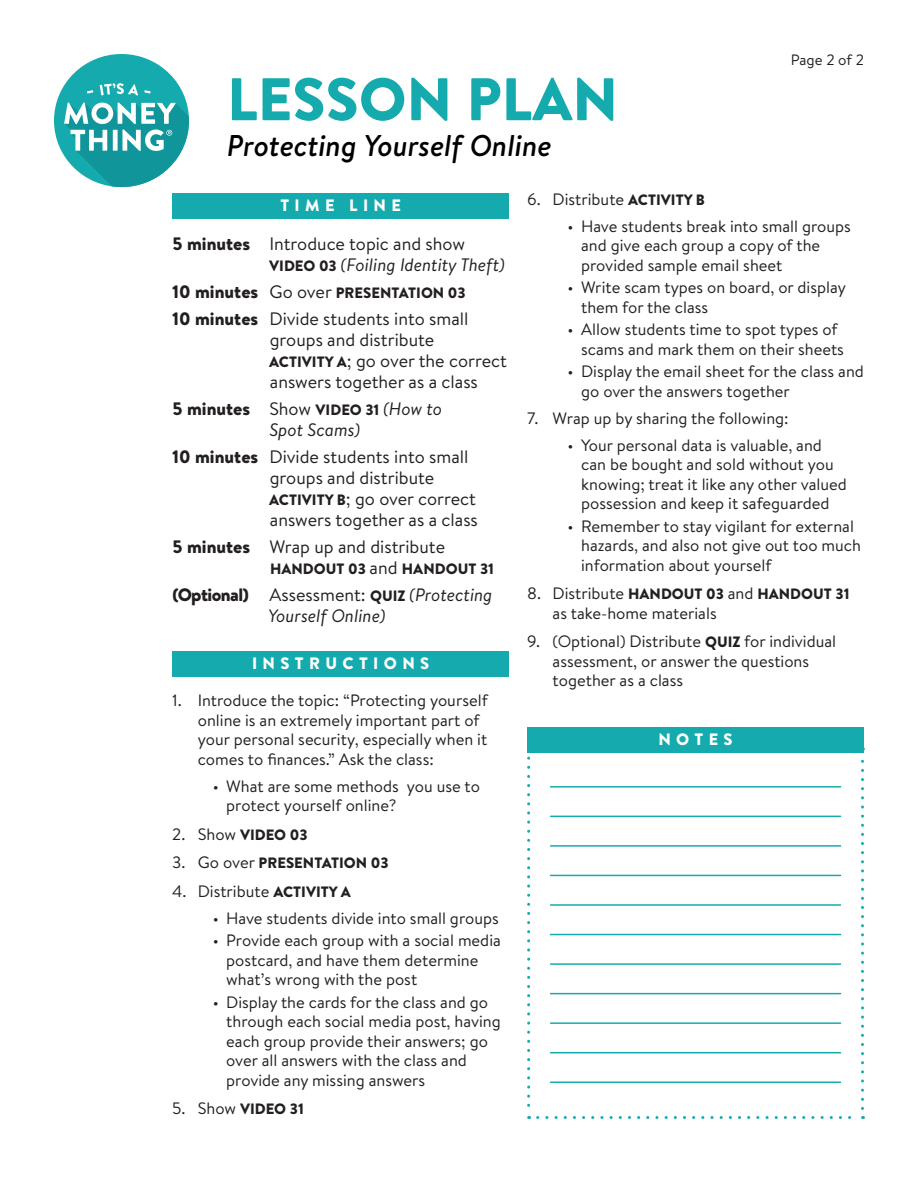
<style>
.page{position:relative;width:918px;height:1188px;background:#fff}
.page>*{position:absolute;margin:0;border:0;box-sizing:border-box;transform-origin:0 0}
.t1{font:900 60px "Brandon Text";color:#15abae}
.t2{font:italic 500 30px "Brandon Text";color:#000}
.Timeline{font:18px/21px "Brandon Text";color:#231f20}
.Timeline-2{font:italic 18px/21px "Brandon Text";color:#231f20}
.Instructions_Level_2{font:16.5px/19.5px "Brandon Text";color:#231f20}
.Subhead_-_White{font:900 16.5px "Brandon Text";letter-spacing:.325em;color:#fff}
.Timeline-3{font:900 15px "Brandon Text";color:#231f20}
.Page_Count{font:15px "Brandon Text";letter-spacing:-.005em;color:#231f20}
.s1{font-weight:900;font-style:normal}
.s2{font-style:normal}
.s3{font-weight:900;font-style:normal;font-size:15px}
.s4{font-size:18px}
.s5{font-weight:400;font-size:18px}
.s6{font-weight:900}
.s7{font-weight:900;font-size:15px}
.s8{font-weight:400;font-size:16.5px}
</style>
<div class="page">
<hr style="left:551px;top:904px;width:290px;height:2px;background:#15abae">
<hr style="left:551px;top:934px;width:290px;height:1px;background:#15abae">
<hr style="left:551px;top:1022px;width:290px;height:2px;background:#15abae">
<hr style="left:551px;top:786px;width:290px;height:2px;background:#15abae">
<hr style="left:551px;top:963px;width:290px;height:2px;background:#15abae">
<hr style="left:551px;top:1052px;width:290px;height:1px;background:#15abae">
<hr style="left:551px;top:816px;width:290px;height:1px;background:#15abae">
<hr style="left:551px;top:993px;width:290px;height:1px;background:#15abae">
<hr style="left:551px;top:1082px;width:290px;height:1px;background:#15abae">
<hr style="left:551px;top:845px;width:290px;height:2px;background:#15abae">
<hr style="left:551px;top:875px;width:290px;height:1px;background:#15abae">
<div style="left:172px;top:193px;width:337px;height:26px;background:#15abae"></div>
<div style="left:172px;top:651px;width:337px;height:25px;background:#15abae"></div>
<div style="left:527px;top:727px;width:337px;height:26px;background:#15abae"></div>
<svg style="left:527px;top:758px;width:3px;height:361px"></svg>
<svg style="left:538px;top:1116px;width:325px;height:3px"></svg>
<svg style="left:861px;top:759px;width:3px;height:350px"></svg>
<div style="left:54px;top:54px;width:135px;height:133px;background:#15abae;border-radius:50%"></div>
<svg style="left:100px;top:83px;width:38px;height:12px"></svg>
<svg style="left:87px;top:90px;width:6px;height:4px"></svg>
<svg style="left:144px;top:90px;width:7px;height:4px"></svg>
<svg style="left:64px;top:103px;width:125px;height:84px"></svg>
<p class="t1" style="left:227px;top:57px;width:392px">LESSON PLAN</p>
<p class="t2" style="left:227px;top:125px;width:326px">Protecting Yourself Online</p>
<p class="Page_Count" style="left:791px;top:49px;width:75px">Page 2 of 2</p>
<p class="Subhead_-_White" style="left:280px;top:194px;width:122px">TIME LINE</p>
<p class="Timeline-2" style="left:269px;top:232px;width:237px;text-indent:-97px"><span class="s1">5 minutes</span> <span class="s2">Introduce topic and show<br></span><span class="s3">VIDEO 03</span> (Foiling Identity Theft)</p>
<p class="Timeline-3" style="left:172px;top:282px;width:295px"><span class="s4">10 minutes</span> <span class="s5">Go over</span> PRESENTATION 03</p>
<p class="Timeline" style="left:269px;top:307px;width:239px;text-indent:-97px"><span class="s6">10 minutes</span> Divide students into small groups and distribute<br><span class="s7">ACTIVITY A</span>; go over the correct answers together as a class</p>
<p class="Timeline-2" style="left:269px;top:397px;width:174px;text-indent:-97px"><span class="s1">5 minutes</span> <span class="s2">Show</span> <span class="s3">VIDEO 31</span> (How to<br>Spot Scams)</p>
<p class="Timeline" style="left:269px;top:445px;width:210px;text-indent:-97px"><span class="s6">10 minutes</span> Divide students into small groups and distribute<br><span class="s7">ACTIVITY B</span>; go over correct answers together as a class</p>
<p class="Timeline" style="left:173px;top:535px;width:274px"><span class="s6">5 minutes</span> Wrap up and distribute</p>
<p class="Timeline-3" style="left:270px;top:558px;width:226px">HANDOUT 03 <span class="s5">and</span> HANDOUT 31</p>
<p class="Timeline-2" style="left:268px;top:583px;width:226px;text-indent:-96px"><span class="s1">(Optional)</span> <span class="s2">Assessment:</span> <span class="s3">QUIZ</span> (Protecting<br>Yourself Online)</p>
<p class="Subhead_-_White" style="left:252px;top:652px;width:179px">INSTRUCTIONS</p>
<p class="Instructions_Level_2" style="left:198px;top:690px;width:292px;text-indent:-26px">1. Introduce the topic: “Protecting yourself online is an extremely important part of your personal security, especially when it comes to finances.” Ask the class:</p>
<p class="Instructions_Level_2" style="left:226px;top:776px;width:255px;text-indent:-14px">• What are some methods you use to protect yourself online?</p>
<p class="Timeline-3" style="left:172px;top:824px;width:137px"><span class="s8">2. Show</span> VIDEO 03</p>
<p class="Timeline-3" style="left:172px;top:852px;width:218px"><span class="s8">3. Go over</span> PRESENTATION 03</p>
<p class="Instructions_Level_2" style="left:172px;top:881px;width:180px">4. Distribute <span class="s7">ACTIVITY A</span></p>
<p class="Instructions_Level_2" style="left:213px;top:908px;width:287px">• Have students divide into small groups</p>
<p class="Instructions_Level_2" style="left:226px;top:930px;width:276px;text-indent:-14px">• Provide each group with a social media postcard, and have them determine what’s wrong with the post</p>
<p class="Instructions_Level_2" style="left:226px;top:992px;width:276px;text-indent:-14px">• Display the cards for the class and go through each social media post, having each group provide their answers; go over all answers with the class and provide any missing answers</p>
<p class="Timeline-3" style="left:172px;top:1098px;width:133px"><span class="s8">5. Show</span> VIDEO 31</p>
<p class="Instructions_Level_2" style="left:527px;top:189px;width:179px">6. Distribute <span class="s7">ACTIVITY B</span></p>
<p class="Instructions_Level_2" style="left:581px;top:216px;width:271px;text-indent:-14px">• Have students break into small groups and give each group a copy of the provided sample email sheet</p>
<p class="Instructions_Level_2" style="left:581px;top:277px;width:266px;text-indent:-14px">• Write scam types on board, or display them for the class</p>
<p class="Instructions_Level_2" style="left:581px;top:319px;width:264px;text-indent:-14px">• Allow students time to spot types of scams and mark them on their sheets</p>
<p class="Instructions_Level_2" style="left:581px;top:361px;width:284px;text-indent:-14px">• Display the email sheet for the class and go over the answers together</p>
<p class="Instructions_Level_2" style="left:527px;top:408px;width:263px">7. Wrap up by sharing the following:</p>
<p class="Instructions_Level_2" style="left:581px;top:435px;width:267px;text-indent:-14px">• Your personal data is valuable, and can be bought and sold without you knowing; treat it like any other valued possession and keep it safeguarded</p>
<p class="Instructions_Level_2" style="left:581px;top:516px;width:281px;text-indent:-14px">• Remember to stay vigilant for external hazards, and also not give out too much information about yourself</p>
<p class="Timeline-3" style="left:527px;top:584px;width:324px"><span class="s8">8. Distribute</span> HANDOUT 03 <span class="s8">and</span> HANDOUT 31</p>
<p class="Instructions_Level_2" style="left:553px;top:603px;width:166px">as take-home materials</p>
<p class="Instructions_Level_2" style="left:553px;top:631px;width:285px;text-indent:-26px">9. (Optional) Distribute <span class="s7">QUIZ</span> for individual assessment, or answer the questions together as a class</p>
<p class="Subhead_-_White" style="left:658px;top:728px;width:76px">NOTES</p>
</div>
